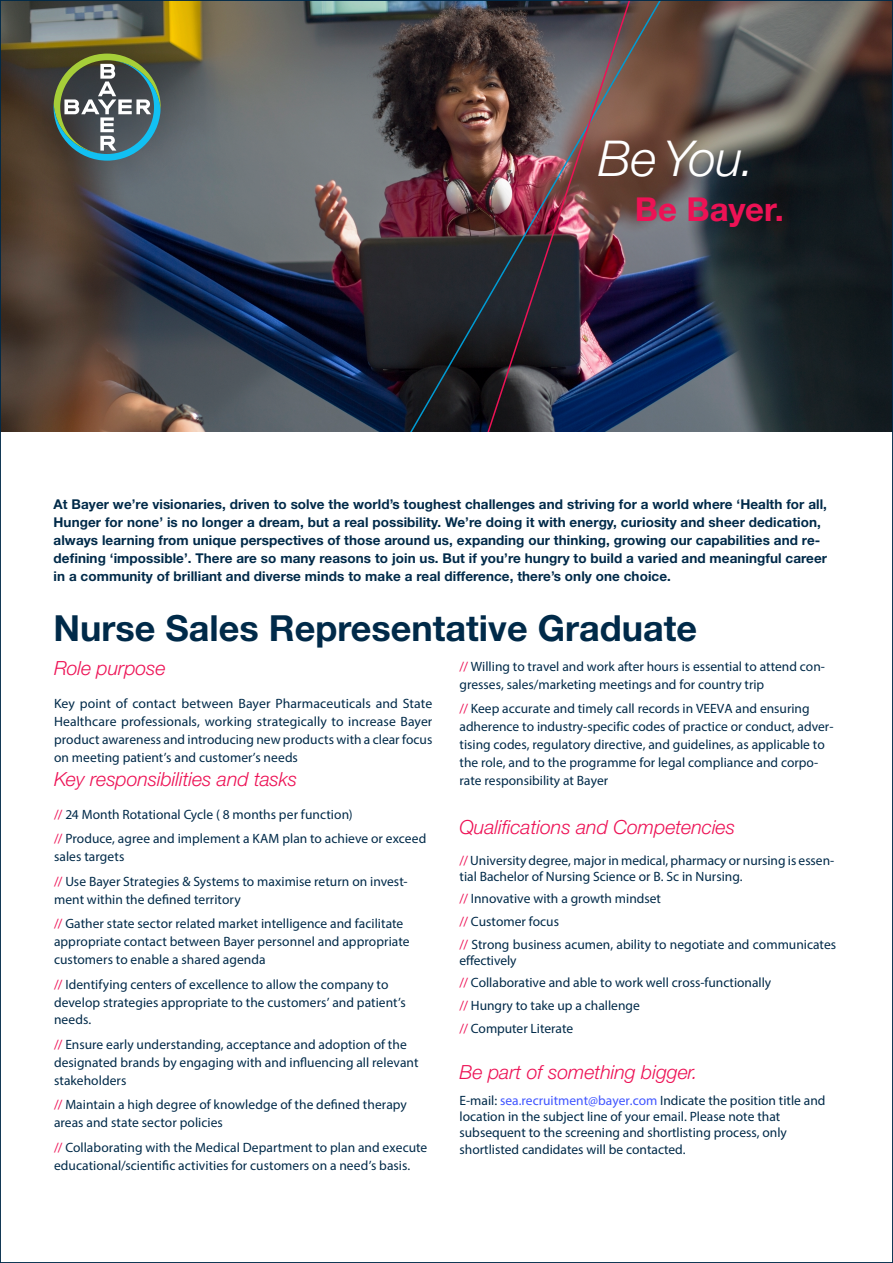
<style>
.page{position:relative;width:893px;height:1263px;background:#fff}
.page>*{position:absolute;margin:0;border:0;box-sizing:border-box;transform-origin:0 0}
.Copy_9_12{font:italic 300 49.5px "Helvetica Neue LT Std";color:#fff}
.Job_Title{font:700 36px "Helvetica Neue LT Std";color:#002a49}
.Copy_9_12-2{font:700 33px "Helvetica Neue LT Std";letter-spacing:.005em;color:#ed1255}
.Copy_9_12-3{font:italic 300 19.5px "Helvetica Neue LT Std";color:#ed1255}
.Subheadline{font:italic 300 19.5px "Helvetica Neue LT Std";letter-spacing:-.005em;color:#ed1255}
.List{font:13.5px/18px "Myriad Pro";letter-spacing:.005em;color:#002a49}
.Copy_9_12-4{font:13.5px/18px "Myriad Pro";color:#002a49}
.Introduction{font:700 13.5px/18px "Helvetica Neue LT Std";letter-spacing:.005em;color:#002a49}
.s1{color:#ed1255}
.s2{color:#4055ff}
</style>
<div class="page">
<img style="left:2px;top:2px;width:889px;height:430px">
<img style="left:228px;top:2px;width:493px;height:430px">
<img style="left:413px;top:2px;width:236px;height:430px">
<div style="left:17px;top:17px;width:180px;height:180px;background:#231f20;opacity:.73"></div>
<svg style="left:54px;top:54px;width:107px;height:107px;background:#5c7168"></svg>
<p class="Copy_9_12" style="left:598px;top:128px;width:158px">Be You.</p>
<p class="Copy_9_12-2" style="left:635px;top:188px;width:151px">Be Bayer.</p>
<p class="Introduction" style="left:54px;top:495px;width:775px">At Bayer we’re visionaries, driven to solve the world’s toughest challenges and striving for a world where ‘Health for all, Hunger for none’ is no longer a dream, but a real possibility. We’re doing it with energy, curiosity and sheer dedication, always learning from unique perspectives of those around us, expanding our thinking, growing our capabilities and re&shy;defining ‘impossible’. There are so many reasons to join us. But if you’re hungry to build a varied and meaningful career in a community of brilliant and diverse minds to make a real difference, there’s only one choice.</p>
<p class="Job_Title" style="left:54px;top:606px;width:645px">Nurse Sales Representative Graduate</p>
<p class="Subheadline" style="left:54px;top:657px;width:113px">Role purpose</p>
<p class="List" style="left:54px;top:694px;width:380px;text-align:justify">Key point of contact between Bayer Pharmaceuticals and State Healthcare professionals, working strategically to increase Bayer product awareness and introducing new products with a clear focus on meeting patient’s and customer’s needs</p>
<p class="Subheadline" style="left:54px;top:767px;width:245px">Key responsibilities and tasks</p>
<p class="List" style="left:54px;top:805px;width:300px"><span class="s1">//</span> 24 Month Rotational Cycle ( 8 months per function)</p>
<p class="List" style="left:54px;top:830px;width:374px"><span class="s1">//</span> Produce, agree and implement a KAM plan to achieve or exceed sales targets</p>
<p class="List" style="left:54px;top:872px;width:355px"><span class="s1">//</span> Use Bayer Strategies &amp; Systems to maximise return on invest&shy;ment within the defined territory</p>
<p class="List" style="left:54px;top:914px;width:357px"><span class="s1">//</span> Gather state sector related market intelligence and facilitate appropriate contact between Bayer personnel and appropriate customers to enable a shared agenda</p>
<p class="List" style="left:54px;top:975px;width:353px"><span class="s1">//</span> Identifying centers of excellence to allow the company to develop strategies appropriate to the customers’ and patient’s needs.</p>
<p class="List" style="left:54px;top:1035px;width:366px"><span class="s1">//</span> Ensure early understanding, acceptance and adoption of the designated brands by engaging with and influencing all relevant stakeholders</p>
<p class="List" style="left:54px;top:1095px;width:354px"><span class="s1">//</span> Maintain a high degree of knowledge of the defined therapy areas and state sector policies</p>
<p class="List" style="left:54px;top:1138px;width:375px"><span class="s1">//</span> Collaborating with the Medical Department to plan and execute educational/scientific activities for customers on a need’s basis.</p>
<p class="Copy_9_12-4" style="left:459px;top:657px;width:367px"><span class="s1">//</span> Willing to travel and work after hours is essential to attend con&shy;gresses, sales/marketing meetings and for country trip</p>
<p class="Copy_9_12-4" style="left:459px;top:699px;width:375px"><span class="s1">//</span> Keep accurate and timely call records in VEEVA and ensuring adherence to industry-specific codes of practice or conduct, adver&shy;tising codes, regulatory directive, and guidelines, as applicable to the role, and to the programme for legal compliance and corpo&shy;rate responsibility at Bayer</p>
<p class="Copy_9_12-3" style="left:459px;top:815px;width:277px">Qualifications and Competencies</p>
<p class="Copy_9_12-4" style="left:459px;top:852px;width:376px;line-height:16.2px"><span class="s1">//</span> University degree, major in medical, pharmacy or nursing is essen&shy;tial Bachelor of Nursing Science or B. Sc in Nursing.</p>
<p class="Copy_9_12-4" style="left:459px;top:887px;width:378px;line-height:22.6px"><span class="s1">//</span> Innovative with a growth mindset<br><span class="s1">//</span> Customer focus<br><span class="s1">//</span> Strong business acumen, ability to negotiate and communicates</p>
<p class="Copy_9_12-4" style="left:459px;top:949px;width:313px;line-height:22.6px">effectively<br><span class="s1">//</span> Collaborative and able to work well cross-functionally <span class="s1">//</span> Hungry to take up a challenge<br><span class="s1">//</span> Computer Literate</p>
<p class="Copy_9_12-3" style="left:459px;top:1060px;width:240px">Be part of something bigger.</p>
<p class="Copy_9_12-4" style="left:459px;top:1092px;width:367px;line-height:16.2px">E-mail: <span class="s2">sea.recruitment@bayer.com</span> Indicate the position title and location in the subject line of your email. Please note that subsequent to the screening and shortlisting process, only shortlisted candidates will be contacted.</p>
</div>
